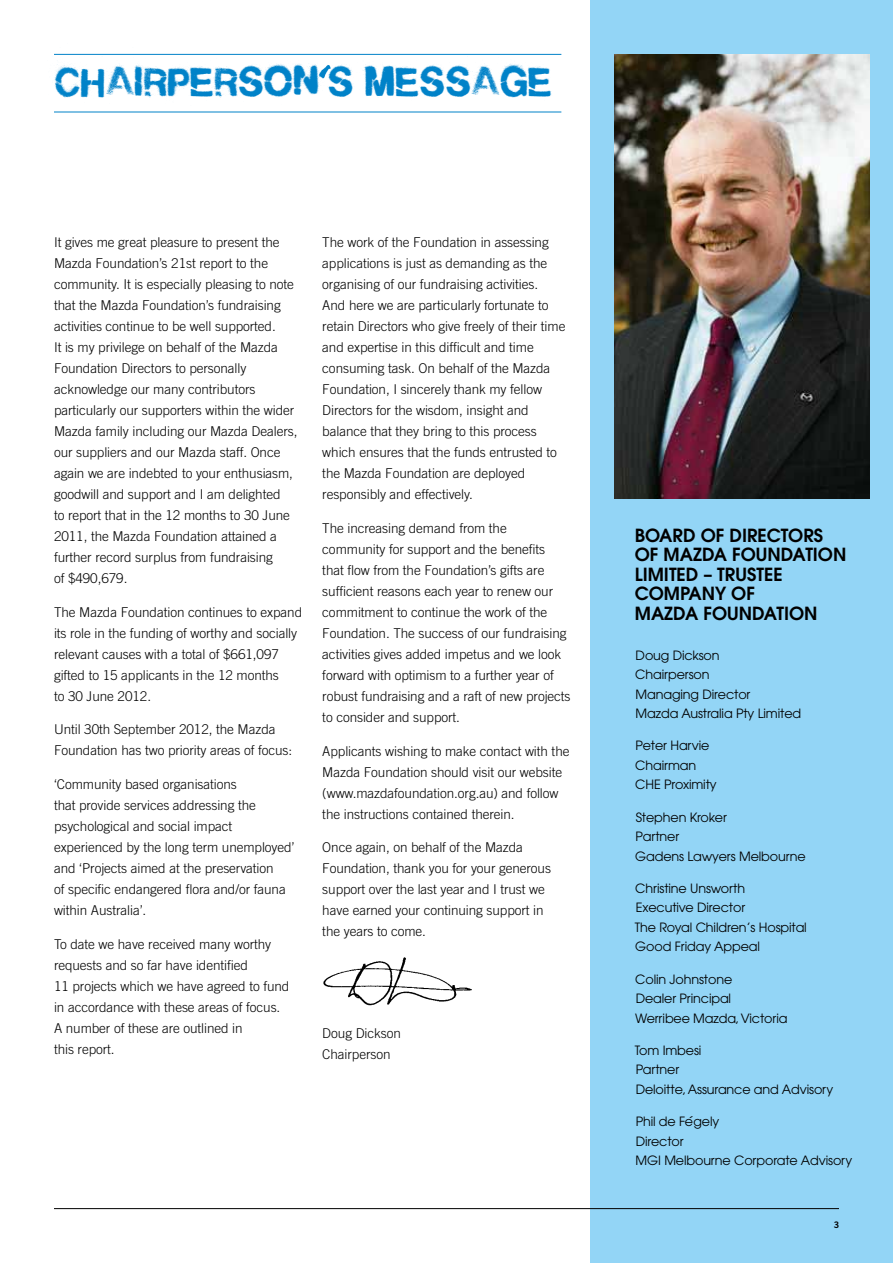
<style>
.page{position:relative;width:893px;height:1263px;background:#fff}
.page>*{position:absolute;margin:0;border:0;box-sizing:border-box;transform-origin:0 0}
.t1{font:46.5px "cityburn";color:#0082c8}
.t2{font:600 18px/19.5px "Avant Garde";color:#000}
.t3{font:300 13.5px/21px "Trade Gothic";letter-spacing:-.005em;color:#000}
.t4{font:12.75px/19.5px "Avant Garde";letter-spacing:-.01em;color:#000}
.t5{font:9px "Trade Gothic Bold Two";color:#000}
</style>
<div class="page">
<div style="left:591px;top:0;width:302px;height:1263px;background:#93d5f6"></div>
<hr style="left:54px;top:54px;width:507px;height:1px;background:#0082c8">
<hr style="left:54px;top:112px;width:507px;height:1px;background:#0082c8">
<hr style="left:54px;top:1208px;width:785px;height:1px;background:#000">
<svg style="left:319px;top:65px;width:12px;height:13px"></svg>
<img style="left:323px;top:957px;width:149px;height:49px">
<img style="left:614px;top:55px;width:255px;height:444px">
<h1 class="t1" style="left:54px;top:52px;width:54px">CHAIR</h1>
<h1 class="t1" style="left:167px;top:52px;width:51px">PERSON</h1>
<h1 class="t1" style="left:327px;top:52px;width:96px">S MESSAGE</h1>
<p class="t3" style="left:54px;top:231px;width:245px">It gives me great pleasure to present the Mazda Foundation’s 21st report to the community. It is especially pleasing to note that the Mazda Foundation’s fundraising activities continue to be well supported.<br>It is my privilege on behalf of the Mazda Foundation Directors to personally acknowledge our many contributors particularly our supporters within the wider Mazda family including our Mazda Dealers, our suppliers and our Mazda staff. Once again we are indebted to your enthusiasm, goodwill and support and I am delighted<br>to report that in the 12 months to 30 June 2011, the Mazda Foundation attained a further record surplus from fundraising<br>of $490,679.</p>
<p class="t3" style="left:54px;top:601px;width:250px">The Mazda Foundation continues to expand its role in the funding of worthy and socially relevant causes with a total of $661,097 gifted to 15 applicants in the 12 months<br>to 30 June 2012.</p>
<p class="t3" style="left:54px;top:719px;width:240px">Until 30th September 2012, the Mazda<br>Foundation has two priority areas of focus:</p>
<p class="t3" style="left:54px;top:774px;width:242px">‘Community based organisations<br>that provide services addressing the psychological and social impact experienced by the long term unemployed’ and ‘Projects aimed at the preservation<br>of specific endangered flora and/or fauna within Australia’.</p>
<p class="t3" style="left:54px;top:933px;width:237px">To date we have received many worthy requests and so far have identified<br>11 projects which we have agreed to fund in accordance with these areas of focus.<br>A number of these are outlined in<br>this report.</p>
<p class="t3" style="left:322px;top:231px;width:245px">The work of the Foundation in assessing applications is just as demanding as the organising of our fundraising activities.<br>And here we are particularly fortunate to retain Directors who give freely of their time and expertise in this difficult and time consuming task. On behalf of the Mazda Foundation, I sincerely thank my fellow Directors for the wisdom, insight and balance that they bring to this process which ensures that the funds entrusted to the Mazda Foundation are deployed responsibly and effectively.</p>
<p class="t3" style="left:322px;top:517px;width:250px">The increasing demand from the community for support and the benefits<br>that flow from the Foundation’s gifts are sufficient reasons each year to renew our commitment to continue the work of the Foundation. The success of our fundraising activities gives added impetus and we look forward with optimism to a further year of robust fundraising and a raft of new projects to consider and support.</p>
<p class="t3" style="left:322px;top:740px;width:249px">Applicants wishing to make contact with the Mazda Foundation should visit our website (www.mazdafoundation.org.au) and follow the instructions contained therein.</p>
<p class="t3" style="left:322px;top:837px;width:230px">Once again, on behalf of the Mazda Foundation, thank you for your generous support over the last year and I trust we have earned your continuing support in the years to come.</p>
<p class="t3" style="left:322px;top:1022px;width:80px">Doug Dickson<br>Chairperson</p>
<h2 class="t2" style="left:635px;top:525px;width:213px">BOARD OF DIRECTORS<br>OF MAZDA FOUNDATION<br>LIMITED – TRUSTEE<br>COMPANY OF<br>MAZDA FOUNDATION</h2>
<p class="t4" style="left:635px;top:645px;width:168px">Doug Dickson<br>Chairperson<br>Managing Director<br>Mazda Australia Pty Limited</p>
<p class="t4" style="left:635px;top:736px;width:83px">Peter Harvie<br>Chairman<br>CHE Proximity</p>
<p class="t4" style="left:635px;top:807px;width:172px">Stephen Kroker<br>Partner<br>Gadens Lawyers Melbourne</p>
<p class="t4" style="left:635px;top:878px;width:173px">Christine Unsworth<br>Executive Director<br>The Royal Children’s Hospital<br>Good Friday Appeal</p>
<p class="t4" style="left:635px;top:969px;width:154px">Colin Johnstone<br>Dealer Principal<br>Werribee Mazda, Victoria</p>
<p class="t4" style="left:635px;top:1040px;width:200px">Tom Imbesi<br>Partner<br>Deloitte, Assurance and Advisory</p>
<p class="t4" style="left:636px;top:1112px;width:218px">Phil de Fe´gely<br>Director<br>MGI Melbourne Corporate Advisory</p>
<p class="t5" style="left:834px;top:1219px;width:7px">3</p>
</div>
